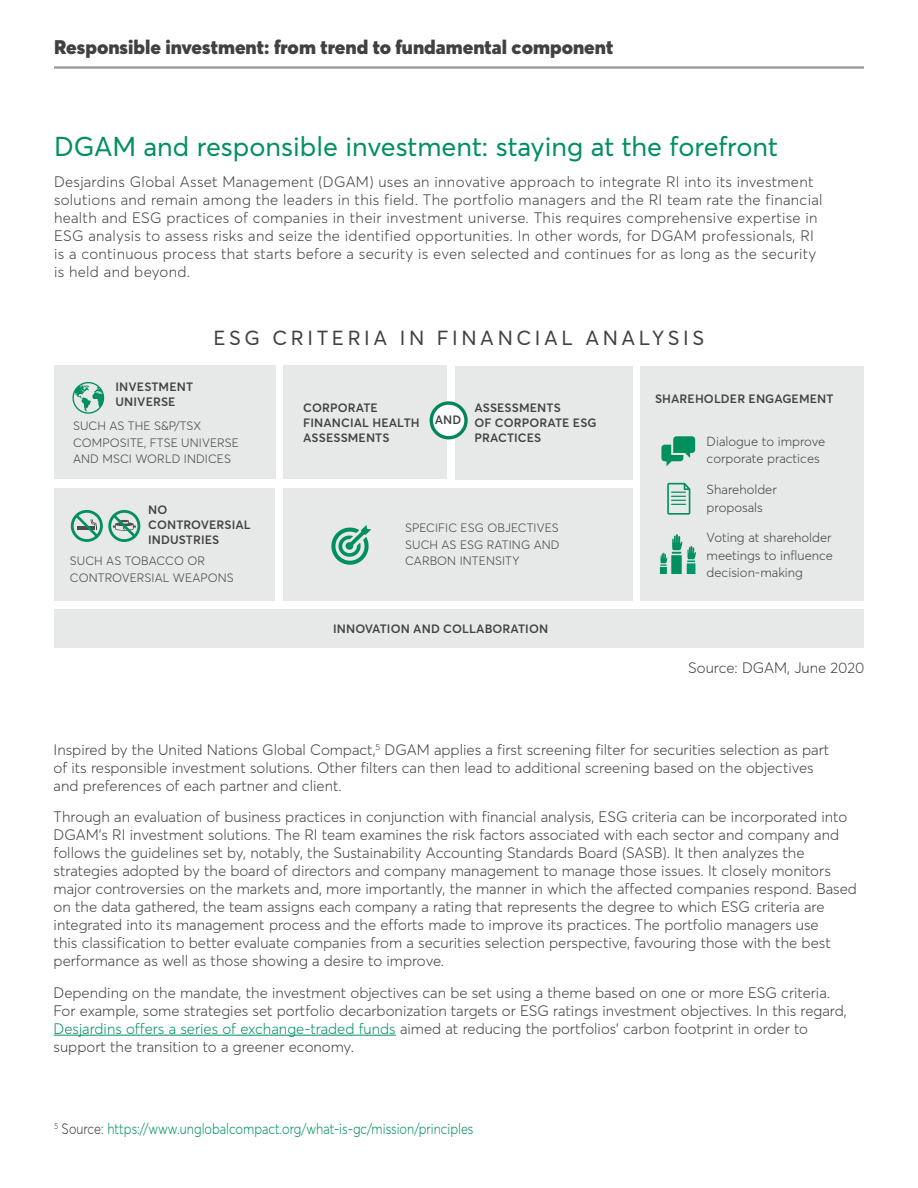
<style>
.page{position:relative;width:918px;height:1188px;background:#fff}
.page>*{position:absolute;margin:0;border:0;box-sizing:border-box;transform-origin:0 0}
.t1{font:27px "Averta";color:#00905e}
.t2{font:20.1px "Averta";letter-spacing:.18em;color:#414142}
.t3{font:900 19.5px "Averta";color:#414142}
.t4{font:300 15px/18px "Averta";color:#414142}
.t5{font:300 15px/18px "Averta";letter-spacing:.02em;color:#414142}
.t6{font:300 15px "Averta";color:#00905e;scale:.85 1}
.t7{font:300 13.05px/17.4px "Averta";color:#414142}
.t8{font:600 12px/15px "Averta";letter-spacing:.01em;color:#414142}
.t9{font:300 12px/16.5px "Averta";letter-spacing:.01em;color:#414142}
.s1{color:#00905e}
.s2{color:#414142}
</style>
<div class="page">
<hr style="left:54px;top:66px;width:810px;height:3px;background:#949698">
<hr style="left:54px;top:1035px;width:342px;height:1px;background:#00905e">
<div style="left:640px;top:366px;width:224px;height:235px;background:#e7e8e8"></div>
<div style="left:284px;top:488px;width:349px;height:112px;background:#e7e8e8"></div>
<div style="left:284px;top:365px;width:163px;height:114px;background:#e7e8e8"></div>
<div style="left:455px;top:366px;width:178px;height:113px;background:#e7e8e8"></div>
<div style="left:54px;top:609px;width:810px;height:39px;background:#e7e8e8"></div>
<svg style="left:430px;top:401px;width:38px;height:38px"></svg>
<div style="left:54px;top:488px;width:221px;height:112px;background:#e7e8e8"></div>
<div style="left:54px;top:365px;width:222px;height:114px;background:#e7e8e8"></div>
<svg style="left:660px;top:534px;width:36px;height:40px"></svg>
<svg style="left:71px;top:510px;width:69px;height:32px"></svg>
<svg style="left:661px;top:436px;width:34px;height:30px"></svg>
<svg style="left:72px;top:382px;width:32px;height:32px"></svg>
<svg style="left:331px;top:525px;width:40px;height:40px"></svg>
<svg style="left:667px;top:483px;width:23px;height:32px"></svg>
<h3 class="t3" style="left:54px;top:34px;width:561px">Responsible investment: from trend to fundamental component</h3>
<h2 class="t1" style="left:54px;top:129px;width:726px">DGAM and responsible investment: staying at the forefront</h2>
<p class="t5" style="left:54px;top:173px;width:770px">Desjardins Global Asset Management (DGAM) uses an innovative approach to integrate RI into its investment solutions and remain among the leaders in this field. The portfolio managers and the RI team rate the financial health and ESG practices of companies in their investment universe. This requires comprehensive expertise in ESG analysis to assess risks and seize the identified opportunities. In other words, for DGAM professionals, RI is a continuous process that starts before a security is even selected and continues for as long as the security is held and beyond.</p>
<h3 class="t2" style="left:213px;top:326px;width:492px">ESG CRITERIA IN FINANCIAL ANALYSIS</h3>
<p class="t8" style="left:116px;top:379px;width:79px">INVESTMENT<br>UNIVERSE</p>
<p class="t9" style="left:73px;top:417px;width:167px">SUCH AS THE S&amp;P/TSX<br>COMPOSITE, FTSE UNIVERSE<br>AND MSCI WORLD INDICES</p>
<p class="t8" style="left:148px;top:502px;width:104px">NO<br>CONTROVERSIAL<br>INDUSTRIES</p>
<p class="t9" style="left:70px;top:553px;width:166px">SUCH AS TOBACCO OR<br>CONTROVERSIAL WEAPONS</p>
<p class="t8" style="left:303px;top:400px;width:118px">CORPORATE<br>FINANCIAL HEALTH<br>ASSESSMENTS</p>
<p class="t8" style="left:474px;top:400px;width:124px">ASSESSMENTS<br>OF CORPORATE ESG<br>PRACTICES</p>
<p class="t8" style="left:435px;top:412px;width:28px">AND</p>
<p class="t9" style="left:405px;top:520px;width:156px;text-align:justify">SPECIFIC ESG OBJECTIVES SUCH AS ESG RATING AND CARBON INTENSITY</p>
<p class="t8" style="left:333px;top:621px;width:217px">INNOVATION AND COLLABORATION</p>
<p class="t8" style="left:655px;top:391px;width:180px">SHAREHOLDER ENGAGEMENT</p>
<p class="t7" style="left:707px;top:432px;width:120px">Dialogue to improve corporate practices</p>
<p class="t7" style="left:707px;top:481px;width:72px">Shareholder proposals</p>
<p class="t7" style="left:707px;top:529px;width:128px;text-align:justify">Voting at shareholder meetings to influence decision-making</p>
<p class="t4" style="left:688px;top:659px;width:178px">Source: DGAM, June 2020</p>
<p class="t4" style="left:54px;top:741px;width:777px">Inspired by the United Nations Global Compact,<sup>5</sup> DGAM applies a first screening filter for securities selection as part of its responsible investment solutions. Other filters can then lead to additional screening based on the objectives and preferences of each partner and client.</p>
<p class="t4" style="left:54px;top:808px;width:805px">Through an evaluation of business practices in conjunction with financial analysis, ESG criteria can be incorporated into DGAM’s RI investment solutions. The RI team examines the risk factors associated with each sector and company and follows the guidelines set by, notably, the Sustainability Accounting Standards Board (SASB). It then analyzes the strategies adopted by the board of directors and company management to manage those issues. It closely monitors major controversies on the markets and, more importantly, the manner in which the affected companies respond. Based on the data gathered, the team assigns each company a rating that represents the degree to which ESG criteria are integrated into its management process and the efforts made to improve its practices. The portfolio managers use<br>this classification to better evaluate companies from a securities selection perspective, favouring those with the best performance as well as those showing a desire to improve.</p>
<p class="t4" style="left:54px;top:984px;width:795px">Depending on the mandate, the investment objectives can be set using a theme based on one or more ESG criteria.<br>For example, some strategies set portfolio decarbonization targets or ESG ratings investment objectives. In this regard, <span class="s1">Desjardins offers a series of exchange-traded funds</span> aimed at reducing the portfolios’ carbon footprint in order to support the transition to a greener economy.</p>
<p class="t6" style="left:54px;top:1119px;width:495px"><sup>5</sup> <span class="s2">Source:</span> https://www.unglobalcompact.org/what-is-gc/mission/principles</p>
</div>
